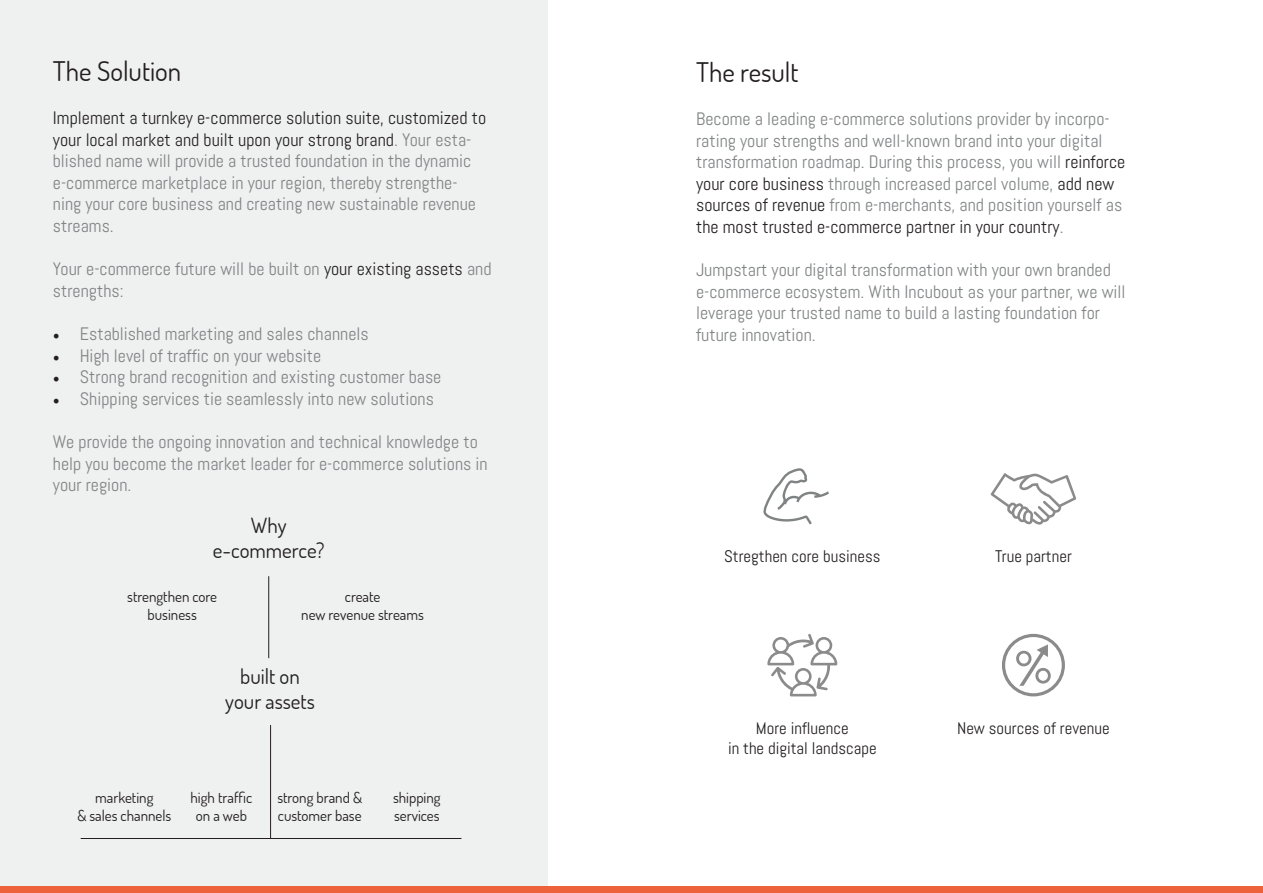
<style>
.page{position:relative;width:1263px;height:893px;background:#fff}
.page>*{position:absolute;margin:0;border:0;box-sizing:border-box;transform-origin:0 0}
.t1{font:27px "Dosis";color:#231f20}
.t2{font:21px "Dosis";color:#231f20}
.t3{font:18px/21.6px "Abel";color:#808384}
.t4{font:16.8px "Abel";color:#231f20}
.t5{font:15px "Dosis";color:#231f20}
.s1{color:#231f20}
.s2{font-family:"Minion Pro";color:#231f20}
</style>
<div class="page">
<div style="left:0;top:0;width:547px;height:893px;background:#eff0f0"></div>
<div style="left:0;top:887px;width:1263px;height:6px;background:#ed623a"></div>
<hr style="left:268px;top:576px;width:1px;height:82px;background:#231f20">
<hr style="left:270px;top:725px;width:1px;height:113px;background:#231f20">
<hr style="left:81px;top:838px;width:380px;height:1px;background:#231f20">
<svg style="left:990px;top:473px;width:86px;height:52px"></svg>
<svg style="left:767px;top:634px;width:70px;height:62px"></svg>
<svg style="left:1002px;top:634px;width:63px;height:62px"></svg>
<svg style="left:763px;top:468px;width:66px;height:56px"></svg>
<p class="t1" style="left:53px;top:53px;width:130px">The Solution</p>
<p class="t3" style="left:53px;top:107px;width:435px"><span class="s1">Implement a turnkey e-commerce solution suite, customized to your local market and built upon your strong brand</span>. Your esta&shy;blished name will provide a trusted foundation in the dynamic e-commerce marketplace in your region, thereby strengthe&shy;ning your core business and creating new sustainable revenue streams.</p>
<p class="t3" style="left:53px;top:258px;width:440px">Your e-commerce future will be built on <span class="s1">your existing assets</span> and strengths:</p>
<p class="t3" style="left:53px;top:323px;width:317px"><span class="s2">•</span> Established marketing and sales channels</p>
<p class="t3" style="left:53px;top:345px;width:270px"><span class="s2">•</span> High level of traffic on your website</p>
<p class="t3" style="left:53px;top:366px;width:390px"><span class="s2">•</span> Strong brand recognition and existing customer base</p>
<p class="t3" style="left:53px;top:388px;width:382px"><span class="s2">•</span> Shipping services tie seamlessly into new solutions</p>
<p class="t3" style="left:53px;top:431px;width:436px">We provide the ongoing innovation and technical knowledge to help you become the market leader for e-commerce solutions in your region.</p>
<p class="t2" style="left:251px;top:511px;width:37px">Why</p>
<p class="t2" style="left:213px;top:536px;width:113px">e-commerce?</p>
<p class="t5" style="left:127px;top:587px;width:91px">strengthen core</p>
<p class="t5" style="left:148px;top:605px;width:51px">business</p>
<p class="t5" style="left:345px;top:587px;width:37px">create</p>
<p class="t5" style="left:301px;top:605px;width:124px">new revenue streams</p>
<p class="t2" style="left:240px;top:662px;width:61px">built on</p>
<p class="t2" style="left:225px;top:688px;width:91px">your assets</p>
<p class="t5" style="left:95px;top:788px;width:60px">marketing</p>
<p class="t5" style="left:77px;top:806px;width:96px">&amp; sales channels</p>
<p class="t5" style="left:191px;top:787px;width:63px">high traffic</p>
<p class="t5" style="left:196px;top:805px;width:53px">on a web</p>
<p class="t5" style="left:277px;top:787px;width:86px">strong brand &amp;</p>
<p class="t5" style="left:278px;top:805px;width:85px">customer base</p>
<p class="t5" style="left:393px;top:787px;width:49px">shipping</p>
<p class="t5" style="left:394px;top:805px;width:47px">services</p>
<p class="t1" style="left:696px;top:54px;width:104px">The result</p>
<p class="t3" style="left:696px;top:108px;width:431px">Become a leading e-commerce solutions provider by incorpo&shy;rating your strengths and well-known brand into your digital transformation roadmap. During this process, you will <span class="s1">reinforce your core business</span> through increased parcel volume, <span class="s1">add new sources of revenue</span> from e-merchants, and position yourself as <span class="s1">the most trusted e-commerce partner in your country</span>.</p>
<p class="t3" style="left:696px;top:259px;width:431px">Jumpstart your digital transformation with your own branded e-commerce ecosystem. With Incubout as your partner, we will leverage your trusted name to build a lasting foundation for future innovation.</p>
<p class="t4" style="left:724px;top:545px;width:158px">Stregthen core business</p>
<p class="t4" style="left:995px;top:545px;width:78px">True partner</p>
<p class="t4" style="left:756px;top:717px;width:94px">More influence</p>
<p class="t4" style="left:728px;top:737px;width:150px">in the digital landscape</p>
<p class="t4" style="left:957px;top:717px;width:154px">New sources of revenue</p>
</div>
